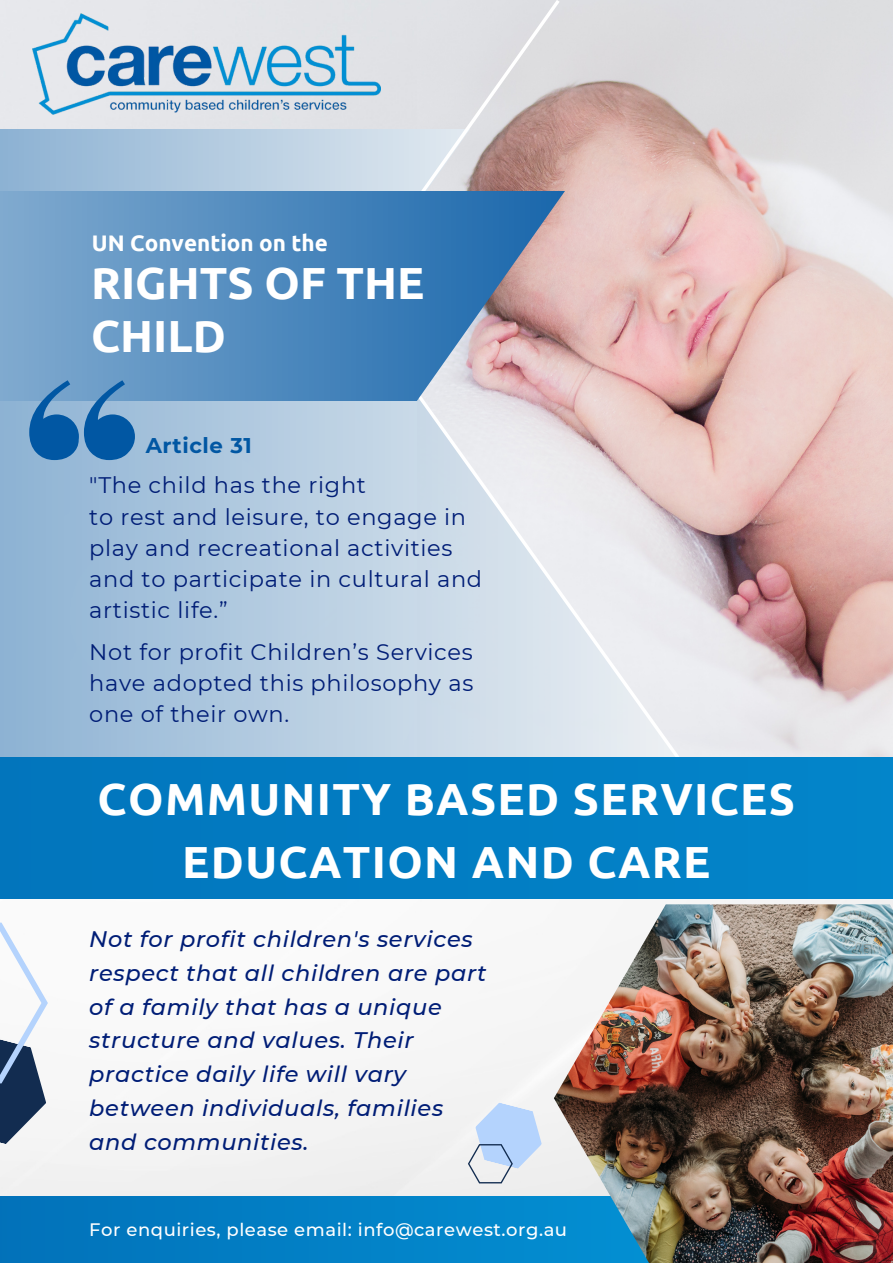
<style>
.page{position:relative;width:893px;height:1264px;background:#fff}
.page>*{position:absolute;margin:0;border:0;box-sizing:border-box;transform-origin:0 0}
.t1{font:700 45px/63px "Ubuntu";letter-spacing:.03em;color:#fff;text-align:center}
.t2{font:700 45px/52.9px "Ubuntu";color:#fff}
.t3{font:22.5px/31.2px "Montserrat";letter-spacing:.03em;color:#001d76}
.t4{font:italic 500 22.5px/33.8px "Montserrat";letter-spacing:.03em;color:#001d76}
.t5{font:700 22.5px "Ubuntu";color:#fff}
.t6{font:700 21.3px "Montserrat";letter-spacing:.03em;color:#0157a3}
.t7{font:500 18px "Montserrat";letter-spacing:.03em;color:#fff}
</style>
<div class="page">
<img style="left:0;top:898px;width:892px;height:297px">
<div style="left:0;top:0;width:344px;height:129px;background:#e6e7eb"></div>
<img style="left:563px;top:0;width:329px;height:757px">
<svg style="left:0;top:394px;width:741px;height:363px;background:#b0c6da"></svg>
<svg style="left:413px;top:401px;width:276px;height:356px;background:#dee1e7"></svg>
<div style="left:0;top:757px;width:892px;height:141px;background:#027dc3"></div>
<svg style="left:0;top:129px;width:596px;height:63px;background:#aec3d8"></svg>
<svg style="left:344px;top:0;width:219px;height:192px;background:#d4d0d3"></svg>
<svg style="left:0;top:192px;width:690px;height:209px;background:#7b99bd"></svg>
<div style="left:0;top:1195px;width:648px;height:67px;background:#027ec4"></div>
<svg style="left:29px;top:380px;width:106px;height:80px;background:#4281b9"></svg>
<img style="left:33px;top:13px;width:347px;height:101px">
<svg style="left:0;top:922px;width:59px;height:229px"></svg>
<img style="left:554px;top:904px;width:338px;height:358px">
<svg style="left:468px;top:1098px;width:81px;height:85px"></svg>
<p class="t5" style="left:92px;top:230px;width:237px">UN Convention on the</p>
<h1 class="t2" style="left:91px;top:255px;width:335px">RIGHTS OF THE<br>CHILD</h1>
<p class="t6" style="left:146px;top:433px;width:108px">Article 31</p>
<p class="t3" style="left:89px;top:469px;width:394px">"The child has the right<br>to rest and leisure, to engage in play and recreational activities and to participate in cultural and artistic life.”</p>
<p class="t3" style="left:89px;top:636px;width:385px;text-align:justify">Not for profit Children’s Services have adopted this philosophy as one of their own.</p>
<h1 class="t1" style="left:98px;top:766px;width:699px">COMMUNITY BASED SERVICES<br>EDUCATION AND CARE</h1>
<p class="t4" style="left:89px;top:922px;width:398px">Not for profit children's services respect that all children are part of a family that has a unique structure and values. Their practice daily life will vary between individuals, families and communities.</p>
<p class="t7" style="left:89px;top:1218px;width:479px">For enquiries, please email: info@carewest.org.au</p>
</div>
